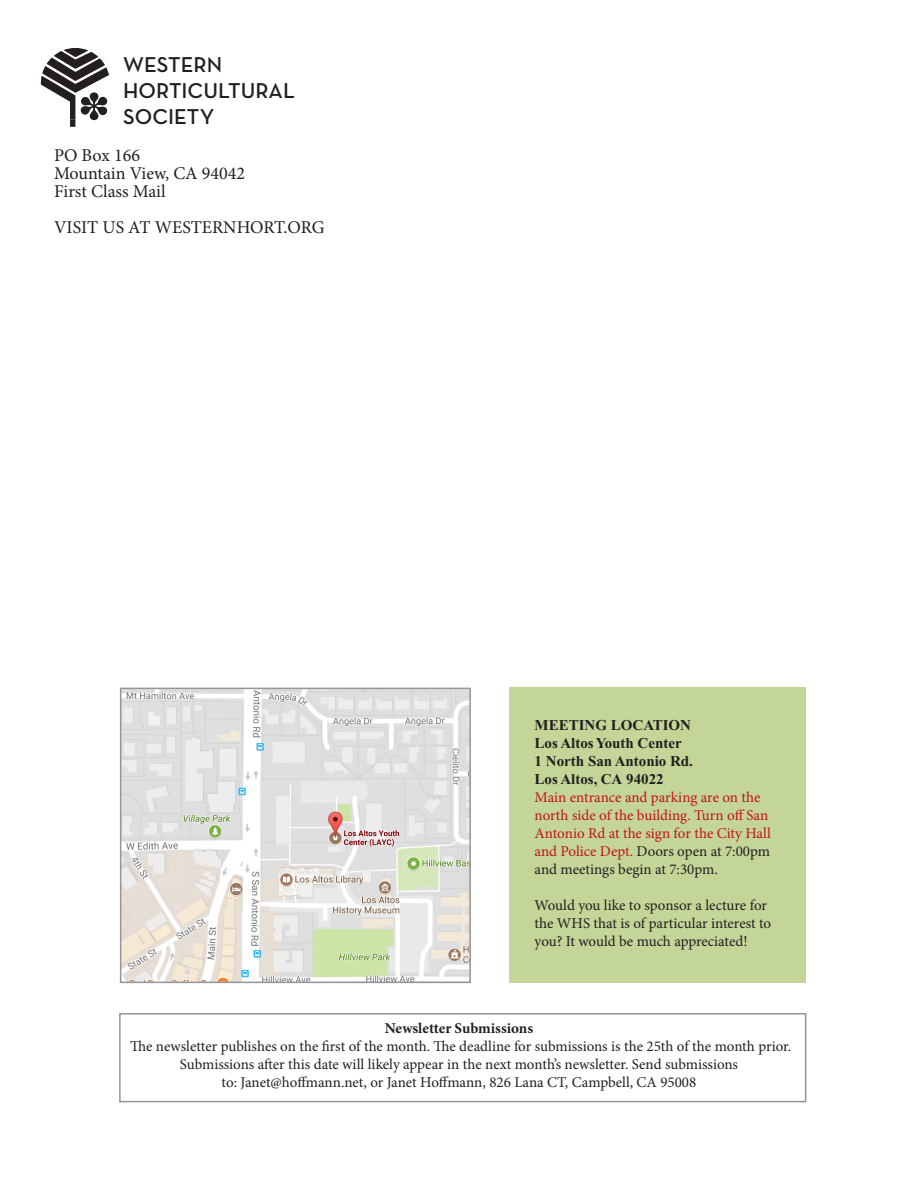
<style>
.page{position:relative;width:918px;height:1188px;background:#fff}
.page>*{position:absolute;margin:0;border:0;box-sizing:border-box;transform-origin:0 0}
.t1{font:600 21.9px/26.2px "Neutra Text";color:#231f20}
.t2{font:18px/18px "Minion Pro";color:#231f20}
.t3{font:15px/18px "Minion Pro";letter-spacing:-.005em;color:#231f20;text-align:center}
.t4{font:15px/18px "Minion Pro";color:#c4121a}
.t5{font:700 15px/18px "Times New Roman";color:#231f20}
.t6{font:700 15px "Minion Pro";letter-spacing:-.005em;color:#231f20}
.s1{color:#231f20}
</style>
<div class="page">
<div style="left:509px;top:688px;width:297px;height:295px;background:#c3d597"></div>
<img style="left:123px;top:691px;width:345px;height:289px">
<div style="left:120px;top:688px;width:351px;height:295px;border:2px solid #939598"></div>
<div style="left:119px;top:1013px;width:687px;height:89px;border:2px solid #939598"></div>
<svg style="left:41px;top:48px;width:68px;height:79px"></svg>
<h1 class="t1" style="left:123px;top:51px;width:173px">WESTERN<br>HORTICULTURAL<br>SOCIETY</h1>
<p class="t2" style="left:54px;top:147px;width:193px">PO Box 166<br>Mountain View, CA 94042<br>First Class Mail</p>
<p class="t2" style="left:54px;top:219px;width:272px">VISIT US AT WESTERNHORT.ORG</p>
<p class="t5" style="left:535px;top:716px;width:160px">MEETING LOCATION<br>Los Altos Youth Center<br>1 North San Antonio Rd.<br>Los Altos, CA 94022</p>
<p class="t4" style="left:535px;top:788px;width:238px">Main entrance and parking are on the north side of the building. Turn off San Antonio Rd at the sign for the City Hall and Police Dept. <span class="s1">Doors open at 7:00pm and meetings begin at 7:30pm.</span></p>
<p class="t3" style="left:535px;top:896px;width:238px;text-align:left">Would you like to sponsor a lecture for the WHS that is of particular interest to you? It would be much appreciated!</p>
<p class="t6" style="left:385px;top:1017px;width:150px">Newsletter Submissions</p>
<p class="t3" style="left:130px;top:1037px;width:663px">The newsletter publishes on the first of the month. The deadline for submissions is the 25th of the month prior.<br>Submissions after this date will likely appear in the next month’s newsletter. Send submissions<br>to: Janet@hoffmann.net, or Janet Hoffmann, 826 Lana CT, Campbell, CA 95008</p>
</div>
